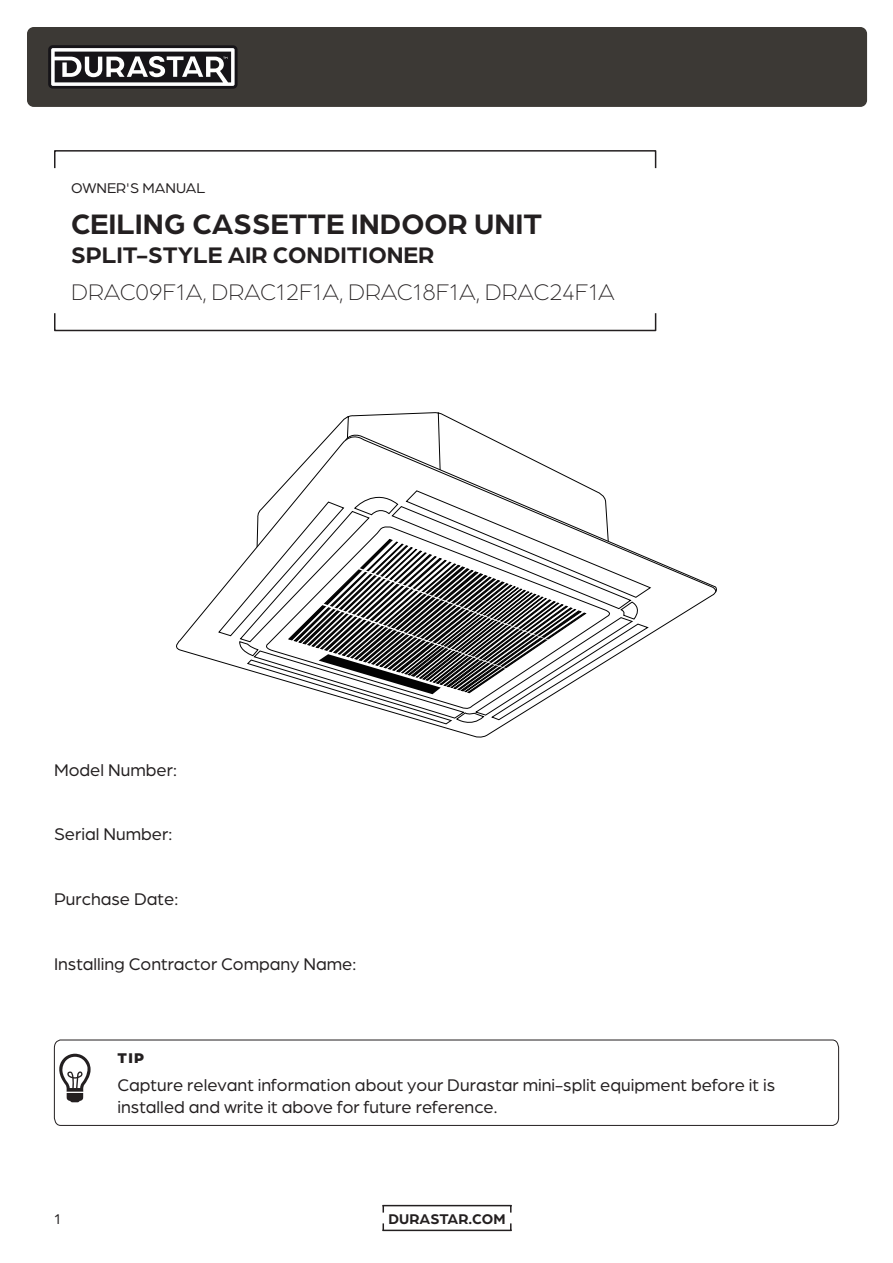
<style>
.page{position:relative;width:893px;height:1263px;background:#fff}
.page>*{position:absolute;margin:0;border:0;box-sizing:border-box;transform-origin:0 0}
.t1{font:700 30px "Arboria";color:#231f20}
.t2{font:300 24px "Arboria";color:#231f20}
.t3{font:700 24px "Arboria";color:#231f20}
.t4{font:18px/21.6px "Arboria";color:#231f20}
.t5{font:15px "Arboria";color:#231f20}
.t6{font:700 15px "Arboria";color:#231f20}
.t7{font:900 15px "Arboria";color:#231f20}
</style>
<div class="page">
<div style="left:27px;top:27px;width:840px;height:80px;background:#3c3935;border-radius:7px"></div>
<svg style="left:48px;top:45px;width:190px;height:44px"></svg>
<hr style="left:383px;top:1205px;width:128px;height:1px;background:#231f20">
<svg style="left:510px;top:1205px;width:2px;height:7px"></svg>
<hr style="left:383px;top:1229px;width:128px;height:2px;background:#231f20">
<svg style="left:510px;top:1223px;width:2px;height:8px"></svg>
<div style="left:54px;top:150px;width:602px;height:19px;border:2px solid #231f20"></div>
<div style="left:54px;top:312px;width:602px;height:19px;border:2px solid #231f20"></div>
<svg style="left:54px;top:1039px;width:785px;height:87px"></svg>
<svg style="left:332px;top:412px;width:145px;height:19px"></svg>
<svg style="left:176px;top:431px;width:541px;height:306px"></svg>
<svg style="left:218px;top:487px;width:433px;height:241px"></svg>
<p class="t5" style="left:71px;top:179px;width:136px">OWNER'S MANUAL</p>
<p class="t1" style="left:71px;top:203px;width:473px">CEILING CASSETTE INDOOR UNIT</p>
<p class="t3" style="left:71px;top:238px;width:365px">SPLIT-STYLE AIR CONDITIONER</p>
<p class="t2" style="left:71px;top:277px;width:545px">DRAC09F1A, DRAC12F1A, DRAC18F1A, DRAC24F1A</p>
<p class="t4" style="left:54px;top:758px;width:124px">Model Number:</p>
<p class="t4" style="left:54px;top:823px;width:120px">Serial Number:</p>
<p class="t4" style="left:54px;top:887px;width:126px">Purchase Date:</p>
<p class="t4" style="left:54px;top:952px;width:304px">Installing Contractor Company Name:</p>
<p class="t7" style="left:117px;top:1047px;width:28px">TIP</p>
<p class="t4" style="left:117px;top:1074px;width:659px">Capture relevant information about your Durastar mini-split equipment before it is installed and write it above for future reference.</p>
<p class="t5" style="left:54px;top:1209px;width:8px">1</p>
<p class="t6" style="left:389px;top:1208px;width:118px">DURASTAR.COM</p>
</div>
